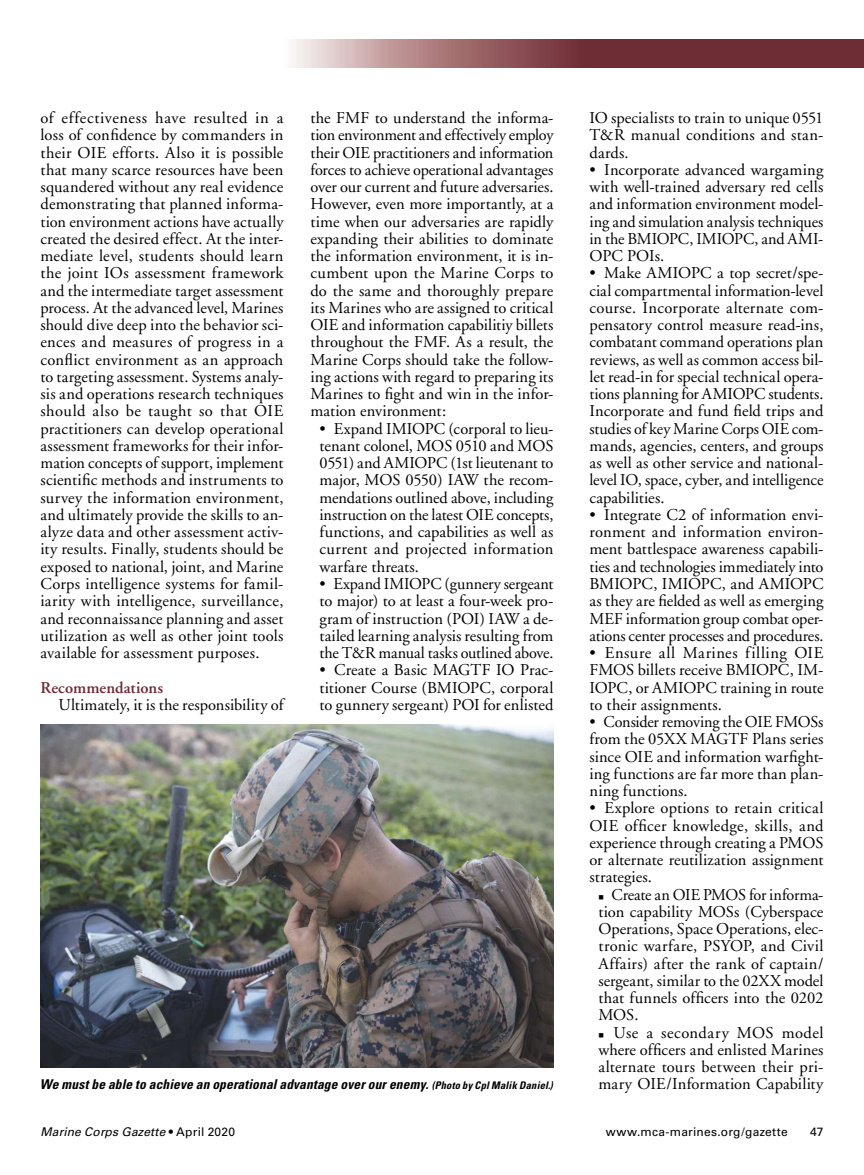
<style>
.page{position:relative;width:864px;height:1175px;background:#fff}
.page>*{position:absolute;margin:0;border:0;box-sizing:border-box;transform-origin:0 0}
.t1{font:16.5px/17.2px "Adobe Garamond";letter-spacing:.005em;color:#000;text-align:justify}
.t2{font:600 16.5px "Adobe Garamond";color:#6d2c34}
.t3{font:italic 700 condensed 13.5px "Univers";letter-spacing:.01em;color:#000}
.t4{font:12px "Univers";letter-spacing:.02em;color:#000}
.t5{font:italic 12px "Univers";letter-spacing:.01em;color:#000}
.s1{font-size:10.5px}
.s2{font-style:normal}
</style>
<div class="page">
<img style="left:40px;top:724px;width:514px;height:343px">
<img style="left:292px;top:40px;width:572px;height:28px">
<p class="t1" style="left:40px;top:111px;width:245px">of effectiveness have resulted in a loss of confidence by commanders in their OIE efforts. Also it is possible that many scarce resources have been squandered without any real evidence demonstrating that planned informa&shy;tion environment actions have actually created the desired effect. At the inter&shy;mediate level, students should learn the joint IOs assessment framework and the intermediate target assessment process. At the advanced level, Marines should dive deep into the behavior sci&shy;ences and measures of progress in a conflict environment as an approach to targeting assessment. Systems analy&shy;sis and operations research techniques should also be taught so that OIE practitioners can develop operational assessment frameworks for their infor&shy;mation concepts of support, implement scientific methods and instruments to survey the information environment, and ultimately provide the skills to an&shy;alyze data and other assessment activ&shy;ity results. Finally, students should be exposed to national, joint, and Marine Corps intelligence systems for famil&shy;iarity with intelligence, surveillance, and reconnaissance planning and asset utilization as well as other joint tools available for assessment purposes.</p>
<p class="t2" style="left:40px;top:677px;width:124px">Recommendations</p>
<p class="t1" style="left:58px;top:697px;width:227px">Ultimately, it is the responsibility of</p>
<p class="t1" style="left:310px;top:111px;width:245px">the FMF to understand the informa&shy;tion environment and effectively employ their OIE practitioners and information forces to achieve operational advantages over our current and future adversaries.<br>However, even more importantly, at a time when our adversaries are rapidly expanding their abilities to dominate the information environment, it is in&shy;cumbent upon the Marine Corps to do the same and thoroughly prepare its Marines who are assigned to critical OIE and information capabilitiy billets throughout the FMF. As a result, the Marine Corps should take the follow&shy;ing actions with regard to preparing its Marines to fight and win in the infor&shy;mation environment:</p>
<p class="t1" style="left:320px;top:421px;width:236px">• Expand IMIOPC (corporal to lieu&shy;tenant colonel, MOS 0510 and MOS 0551) and AMIOPC (1st lieutenant to major, MOS 0550) IAW the recom&shy;mendations outlined above, including instruction on the latest OIE concepts, functions, and capabilities as well as current and projected information warfare threats.</p>
<p class="t1" style="left:320px;top:576px;width:236px">• Expand IMIOPC (gunnery sergeant to major) to at least a four-week pro&shy;gram of instruction (POI) IAW a de&shy;tailed learning analysis resulting from the T&amp;R manual tasks outlined above.</p>
<p class="t1" style="left:320px;top:663px;width:236px">• Create a Basic MAGTF IO Prac&shy;titioner Course (BMIOPC, corporal to gunnery sergeant) POI for enlisted</p>
<p class="t1" style="left:590px;top:111px;width:236px">IO specialists to train to unique 0551<br>T&amp;R manual conditions and stan&shy;dards.</p>
<p class="t1" style="left:590px;top:162px;width:236px">• Incorporate advanced wargaming with well-trained adversary red cells and information environment model&shy;ing and simulation analysis techniques in the BMIOPC, IMIOPC, and AMI-OPC POIs.</p>
<p class="t1" style="left:590px;top:266px;width:236px">• Make AMIOPC a top secret/spe&shy;cial compartmental information-level course. Incorporate alternate com&shy;pensatory control measure read-ins, combatant command operations plan reviews, as well as common access bil&shy;let read-in for special technical opera&shy;tions planning for AMIOPC students.<br>Incorporate and fund field trips and studies of key Marine Corps OIE com&shy;mands, agencies, centers, and groups as well as other service and national&shy;level IO, space, cyber, and intelligence capabilities.</p>
<p class="t1" style="left:590px;top:507px;width:236px">• Integrate C2 of information envi&shy;ronment and information environ&shy;ment battlespace awareness capabili&shy;ties and technologies immediately into BMIOPC, IMIOPC, and AMIOPC as they are fielded as well as emerging MEF information group combat oper&shy;ations center processes and procedures.</p>
<p class="t1" style="left:590px;top:645px;width:236px">• Ensure all Marines filling OIE FMOS billets receive BMIOPC, IM-IOPC, or AMIOPC training in route to their assignments.</p>
<p class="t1" style="left:590px;top:714px;width:236px">• Consider removing the OIE FMOSs from the 05XX MAGTF Plans series since OIE and information warfight&shy;ing functions are far more than plan&shy;ning functions.</p>
<p class="t1" style="left:590px;top:801px;width:236px">• Explore options to retain critical OIE officer knowledge, skills, and experience through creating a PMOS or alternate reutilization assignment strategies.</p>
<p class="t1" style="left:598px;top:887px;width:227px">■ Create an OIE PMOS for informa&shy;tion capability MOSs (Cyberspace Operations, Space Operations, elec&shy;tronic warfare, PSYOP, and Civil Affairs) after the rank of captain/ sergeant, similar to the 02XX model that funnels officers into the 0202<br>MOS.</p>
<p class="t1" style="left:598px;top:1025px;width:227px">■ Use a secondary MOS model where officers and enlisted Marines alternate tours between their pri-</p>
<p class="t3" style="left:40px;top:1079px;width:514px">We must be able to achieve an operational advantage over our enemy. <span class="s1">(Photo by Cpl Malik Daniel.)</span></p>
<p class="t1" style="left:598px;top:1077px;width:226px">mary OIE/Information Capability</p>
<p class="t5" style="left:40px;top:1124px;width:196px">Marine Corps Gazette <span class="s2">• April 2020</span></p>
<p class="t4" style="left:606px;top:1124px;width:183px">www.mca-marines.org/gazette</p>
<p class="t4" style="left:810px;top:1124px;width:15px">47</p>
</div>
